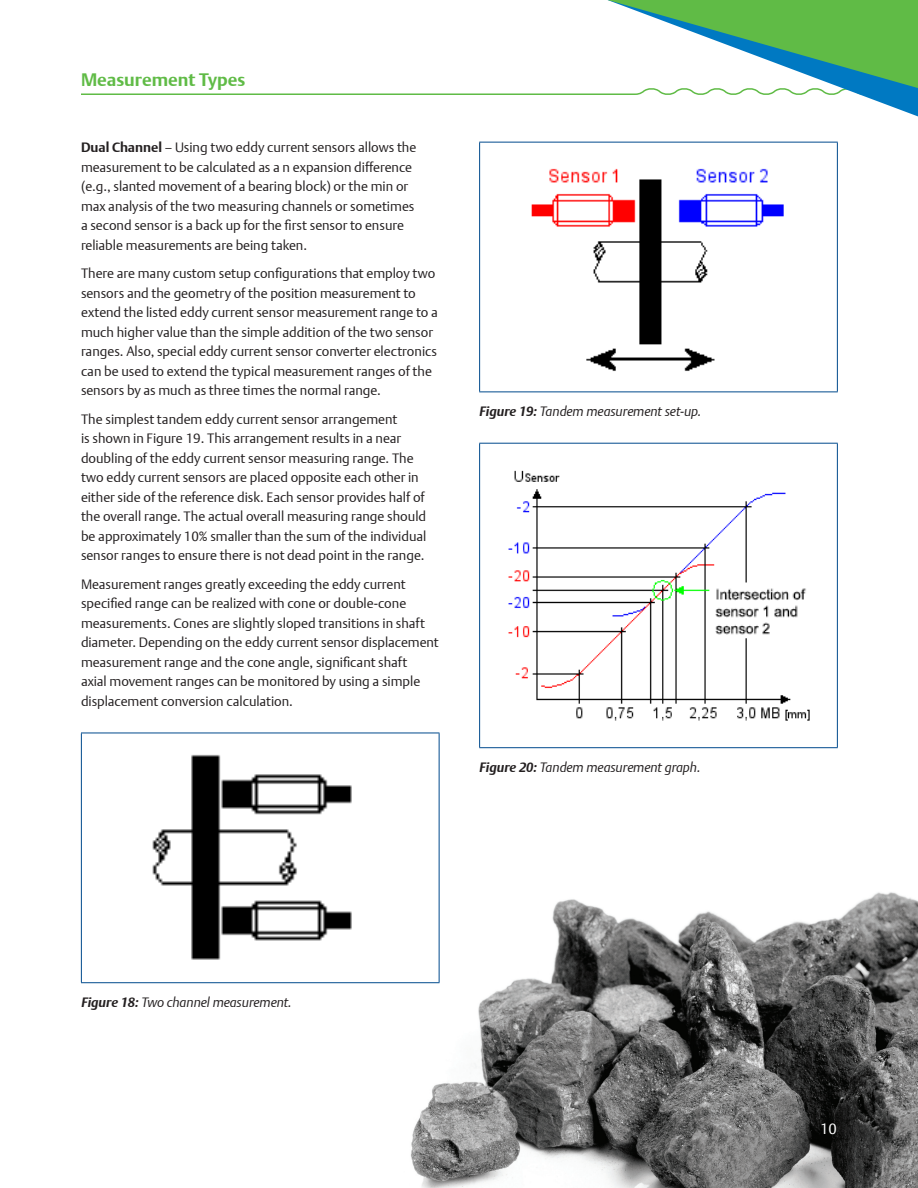
<style>
.page{position:relative;width:918px;height:1188px;background:#fff}
.page>*{position:absolute;margin:0;border:0;box-sizing:border-box;transform-origin:0 0}
.t1{font:700 18px "DTL Argo T";color:#60bb46}
.Page_Number{font:15px "DTL Argo T Light";color:#fff}
.Body_Text{font:13.5px/19.5px "DTL Argo T Light";color:#231f20}
.Image_Illustration_C{font:italic 13.5px "DTL Argo T Light";letter-spacing:-.005em;color:#231f20}
.s1{font-family:"DTL Argo T";font-weight:700}
</style>
<div class="page">
<svg style="left:81px;top:0;width:837px;height:117px"></svg>
<img style="left:381px;top:868px;width:537px;height:320px">
<hr style="left:81px;top:982px;width:359px;height:1px;background:#004a8d">
<hr style="left:81px;top:733px;width:359px;height:1px;background:#004a8d">
<hr style="left:81px;top:733px;width:1px;height:249px;background:#004a8d">
<hr style="left:439px;top:733px;width:1px;height:249px;background:#004a8d">
<img style="left:152px;top:754px;width:242px;height:216px">
<hr style="left:479px;top:392px;width:359px;height:1px;background:#004a8d">
<hr style="left:479px;top:142px;width:359px;height:1px;background:#004a8d">
<hr style="left:479px;top:143px;width:1px;height:249px;background:#004a8d">
<hr style="left:837px;top:143px;width:1px;height:249px;background:#004a8d">
<img style="left:531px;top:168px;width:253px;height:203px">
<hr style="left:479px;top:747px;width:359px;height:1px;background:#004a8d">
<hr style="left:479px;top:443px;width:359px;height:1px;background:#004a8d">
<hr style="left:479px;top:444px;width:1px;height:303px;background:#004a8d">
<hr style="left:837px;top:444px;width:1px;height:303px;background:#004a8d">
<img style="left:508px;top:470px;width:302px;height:251px">
<h1 class="t1" style="left:81px;top:69px;width:166px">Measurement Types</h1>
<p class="Body_Text" style="left:81px;top:138px;width:337px"><span class="s1">Dual Channel</span> – Using two eddy current sensors allows the measurement to be calculated as a n expansion difference (e.g., slanted movement of a bearing block) or the min or max analysis of the two measuring channels or sometimes a second sensor is a back up for the first sensor to ensure reliable measurements are being taken.</p>
<p class="Body_Text" style="left:81px;top:264px;width:358px">There are many custom setup configurations that employ two sensors and the geometry of the position measurement to extend the listed eddy current sensor measurement range to a much higher value than the simple addition of the two sensor ranges. Also, special eddy current sensor converter electronics can be used to extend the typical measurement ranges of the sensors by as much as three times the normal range.</p>
<p class="Body_Text" style="left:81px;top:409px;width:347px">The simplest tandem eddy current sensor arrangement<br>is shown in Figure 19. This arrangement results in a near doubling of the eddy current sensor measuring range. The two eddy current sensors are placed opposite each other in either side of the reference disk. Each sensor provides half of the overall range. The actual overall measuring range should be approximately 10% smaller than the sum of the individual sensor ranges to ensure there is not dead point in the range.</p>
<p class="Body_Text" style="left:81px;top:574px;width:359px">Measurement ranges greatly exceeding the eddy current specified range can be realized with cone or double-cone measurements. Cones are slightly sloped transitions in shaft diameter. Depending on the eddy current sensor displacement measurement range and the cone angle, significant shaft<br>axial movement ranges can be monitored by using a simple displacement conversion calculation.</p>
<p class="Image_Illustration_C" style="left:480px;top:403px;width:223px"><span class="s1">Figure 19:</span> Tandem measurement set-up.</p>
<p class="Image_Illustration_C" style="left:480px;top:759px;width:222px"><span class="s1">Figure 20:</span> Tandem measurement graph.</p>
<p class="Image_Illustration_C" style="left:81px;top:994px;width:212px"><span class="s1">Figure 18:</span> Two channel measurement.</p>
<p class="Page_Number" style="left:820px;top:1120px;width:18px">10</p>
</div>
